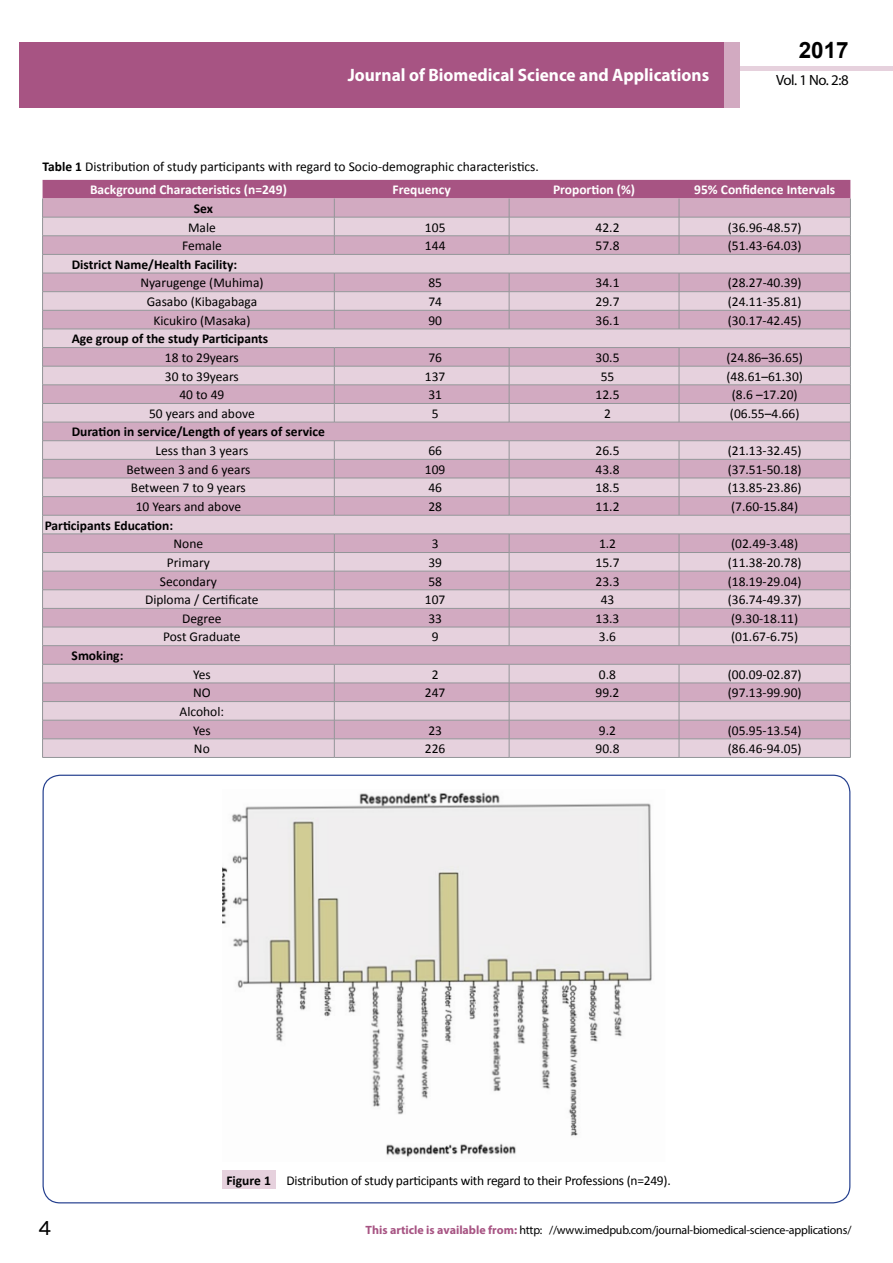
<style>
.page{position:relative;width:893px;height:1263px;background:#fff}
.page>*{position:absolute;margin:0;border:0;box-sizing:border-box;transform-origin:0 0}
.t1{font:25.5px "Tunga";color:#000}
.t2{font:700 22.5px "Arial";color:#000}
.t3{font:700 18px "Myriad Pro";color:#fff;scale:.96 1}
.t4{font:14.85px "Myriad Pro";color:#000}
.t5{font:13.5px/18.6px "Calibri";color:#000;text-align:center}
.t6{font:700 13.5px "Calibri";color:#000}
.t7{font:700 13.5px "Calibri";color:#fff}
.t8{font:13.5px "Calibri";letter-spacing:-.02em;color:#000}
.t9{font:12px "Myriad Pro";letter-spacing:-.02em;color:#000}
.s1{font-weight:700}
.s2{font-weight:700;color:#a75483}
</style>
<div class="page">
<div style="left:722px;top:66px;width:171px;height:5px;background:#e6d1dd"></div>
<div style="left:19px;top:42px;width:706px;height:66px;background:#a75483"></div>
<div style="left:725px;top:43px;width:15px;height:65px;background:#d2aac1"></div>
<hr style="left:43px;top:757px;width:291px;height:1px;background:#939598">
<hr style="left:334px;top:757px;width:175px;height:1px;background:#939598">
<hr style="left:509px;top:757px;width:170px;height:1px;background:#939598">
<svg style="left:42px;top:180px;width:809px;height:577px;background:#d6b7c9"></svg>
<hr style="left:679px;top:757px;width:171px;height:1px;background:#939598">
<img style="left:222px;top:792px;width:430px;height:365px">
<div style="left:222px;top:1170px;width:53px;height:19px;background:#e6d1dd"></div>
<h3 class="t3" style="left:348px;top:63px;width:378px">Journal of Biomedical Science and Applications</h3>
<p class="t5" style="left:43px;top:158px;width:498px"><span class="s1">Table 1</span> Distribution of study participants with regard to Socio-demographic characteristics.</p>
<h2 class="t2" style="left:799px;top:35px;width:52px">2017</h2>
<p class="t4" style="left:776px;top:71px;width:74px">Vol. 1 No. 2:8</p>
<p class="t7" style="left:90px;top:181px;width:198px">Background Characteristics (n=249)</p>
<p class="t7" style="left:393px;top:181px;width:60px">Frequency</p>
<p class="t7" style="left:553px;top:181px;width:84px">Proportion (%)</p>
<p class="t7" style="left:694px;top:181px;width:142px">95% Confidence Intervals</p>
<p class="t6" style="left:194px;top:200px;width:21px">Sex</p>
<p class="t5" style="left:188px;top:218px;width:29px">Male</p>
<p class="t5" style="left:425px;top:218px;width:22px">105</p>
<p class="t5" style="left:596px;top:218px;width:25px">42.2</p>
<p class="t5" style="left:728px;top:218px;width:75px">(36.96-48.57)</p>
<p class="t5" style="left:182px;top:236px;width:41px">Female</p>
<p class="t5" style="left:425px;top:236px;width:22px">144</p>
<p class="t5" style="left:596px;top:236px;width:25px">57.8</p>
<p class="t5" style="left:728px;top:236px;width:75px">(51.43-64.03)</p>
<p class="t6" style="left:72px;top:256px;width:167px">District Name/Health Facility:</p>
<p class="t5" style="left:140px;top:274px;width:125px">Nyarugenge (Muhima)</p>
<p class="t5" style="left:428px;top:274px;width:15px">85</p>
<p class="t5" style="left:596px;top:274px;width:25px">34.1</p>
<p class="t5" style="left:728px;top:274px;width:75px">(28.27-40.39)</p>
<p class="t5" style="left:147px;top:292px;width:112px">Gasabo (Kibagabaga</p>
<p class="t5" style="left:428px;top:292px;width:15px">74</p>
<p class="t5" style="left:596px;top:292px;width:25px">29.7</p>
<p class="t5" style="left:728px;top:292px;width:75px">(24.11-35.81)</p>
<p class="t5" style="left:153px;top:311px;width:99px">Kicukiro (Masaka)</p>
<p class="t5" style="left:428px;top:311px;width:15px">90</p>
<p class="t5" style="left:596px;top:311px;width:25px">36.1</p>
<p class="t5" style="left:728px;top:311px;width:75px">(30.17-42.45)</p>
<p class="t6" style="left:72px;top:330px;width:198px">Age group of the study Participants</p>
<p class="t5" style="left:165px;top:348px;width:75px">18 to 29years</p>
<p class="t5" style="left:428px;top:348px;width:15px">76</p>
<p class="t5" style="left:596px;top:348px;width:25px">30.5</p>
<p class="t5" style="left:726px;top:348px;width:78px">(24.86–36.65)</p>
<p class="t5" style="left:165px;top:367px;width:75px">30 to 39years</p>
<p class="t5" style="left:425px;top:367px;width:22px">137</p>
<p class="t5" style="left:601px;top:367px;width:15px">55</p>
<p class="t5" style="left:726px;top:367px;width:78px">(48.61–61.30)</p>
<p class="t5" style="left:179px;top:385px;width:46px">40 to 49</p>
<p class="t5" style="left:428px;top:385px;width:15px">31</p>
<p class="t5" style="left:596px;top:385px;width:25px">12.5</p>
<p class="t5" style="left:732px;top:385px;width:67px">(8.6 –17.20)</p>
<p class="t5" style="left:149px;top:404px;width:107px">50 years and above</p>
<p class="t5" style="left:432px;top:404px;width:8px">5</p>
<p class="t5" style="left:604px;top:404px;width:8px">2</p>
<p class="t5" style="left:730px;top:404px;width:71px">(06.55–4.66)</p>
<p class="t6" style="left:72px;top:423px;width:255px">Duration in service/Length of years of service</p>
<p class="t5" style="left:155px;top:441px;width:95px">Less than 3 years</p>
<p class="t5" style="left:428px;top:441px;width:15px">66</p>
<p class="t5" style="left:596px;top:441px;width:25px">26.5</p>
<p class="t5" style="left:728px;top:441px;width:75px">(21.13-32.45)</p>
<p class="t5" style="left:126px;top:460px;width:125px">Between 3 and 6 years</p>
<p class="t5" style="left:425px;top:460px;width:22px">109</p>
<p class="t5" style="left:596px;top:460px;width:25px">43.8</p>
<p class="t5" style="left:728px;top:460px;width:75px">(37.51-50.18)</p>
<p class="t5" style="left:131px;top:479px;width:116px">Between 7 to 9 years</p>
<p class="t5" style="left:428px;top:479px;width:15px">46</p>
<p class="t5" style="left:596px;top:479px;width:25px">18.5</p>
<p class="t5" style="left:728px;top:479px;width:75px">(13.85-23.86)</p>
<p class="t5" style="left:136px;top:497px;width:107px">10 Years and above</p>
<p class="t5" style="left:428px;top:497px;width:15px">28</p>
<p class="t5" style="left:596px;top:497px;width:25px">11.2</p>
<p class="t5" style="left:731px;top:497px;width:69px">(7.60-15.84)</p>
<p class="t6" style="left:45px;top:516px;width:130px">Participants Education:</p>
<p class="t5" style="left:174px;top:534px;width:31px">None</p>
<p class="t5" style="left:432px;top:534px;width:8px">3</p>
<p class="t5" style="left:599px;top:534px;width:19px">1.2</p>
<p class="t5" style="left:731px;top:534px;width:69px">(02.49-3.48)</p>
<p class="t5" style="left:167px;top:553px;width:44px">Primary</p>
<p class="t5" style="left:428px;top:553px;width:15px">39</p>
<p class="t5" style="left:596px;top:553px;width:25px">15.7</p>
<p class="t5" style="left:728px;top:553px;width:75px">(11.38-20.78)</p>
<p class="t5" style="left:160px;top:572px;width:59px">Secondary</p>
<p class="t5" style="left:428px;top:572px;width:15px">58</p>
<p class="t5" style="left:596px;top:572px;width:25px">23.3</p>
<p class="t5" style="left:728px;top:572px;width:75px">(18.19-29.04)</p>
<p class="t5" style="left:145px;top:590px;width:115px">Diploma / Certificate</p>
<p class="t5" style="left:425px;top:590px;width:22px">107</p>
<p class="t5" style="left:601px;top:590px;width:15px">43</p>
<p class="t5" style="left:728px;top:590px;width:75px">(36.74-49.37)</p>
<p class="t5" style="left:182px;top:609px;width:41px">Degree</p>
<p class="t5" style="left:428px;top:609px;width:15px">33</p>
<p class="t5" style="left:596px;top:609px;width:25px">13.3</p>
<p class="t5" style="left:731px;top:609px;width:69px">(9.30-18.11)</p>
<p class="t5" style="left:163px;top:628px;width:79px">Post Graduate</p>
<p class="t5" style="left:432px;top:628px;width:8px">9</p>
<p class="t5" style="left:599px;top:628px;width:19px">3.6</p>
<p class="t5" style="left:731px;top:628px;width:69px">(01.67-6.75)</p>
<p class="t6" style="left:72px;top:647px;width:53px">Smoking:</p>
<p class="t5" style="left:193px;top:665px;width:19px">Yes</p>
<p class="t5" style="left:432px;top:665px;width:8px">2</p>
<p class="t5" style="left:599px;top:665px;width:19px">0.8</p>
<p class="t5" style="left:728px;top:665px;width:75px">(00.09-02.87)</p>
<p class="t5" style="left:193px;top:684px;width:19px">NO</p>
<p class="t5" style="left:425px;top:684px;width:22px">247</p>
<p class="t5" style="left:596px;top:684px;width:25px">99.2</p>
<p class="t5" style="left:728px;top:684px;width:75px">(97.13-99.90)</p>
<p class="t5" style="left:180px;top:702px;width:46px">Alcohol:<br>Yes</p>
<p class="t5" style="left:428px;top:721px;width:15px">23</p>
<p class="t5" style="left:599px;top:721px;width:19px">9.2</p>
<p class="t5" style="left:728px;top:721px;width:75px">(05.95-13.54)</p>
<p class="t5" style="left:194px;top:739px;width:17px">No</p>
<p class="t5" style="left:425px;top:739px;width:22px">226</p>
<p class="t5" style="left:596px;top:739px;width:25px">90.8</p>
<p class="t5" style="left:728px;top:739px;width:75px">(86.46-94.05)</p>
<h1 class="t1" style="left:38px;top:1211px;width:15px">4</h1>
<p class="t8" style="left:226px;top:1172px;width:446px"><span class="s1">Figure 1</span> Distribution of study participants with regard to their Professions (n=249).</p>
<p class="t9" style="left:366px;top:1223px;width:487px"><span class="s2">This article is available from:</span> http: //www.imedpub.com/journal-biomedical-science-applications/</p>
</div>
